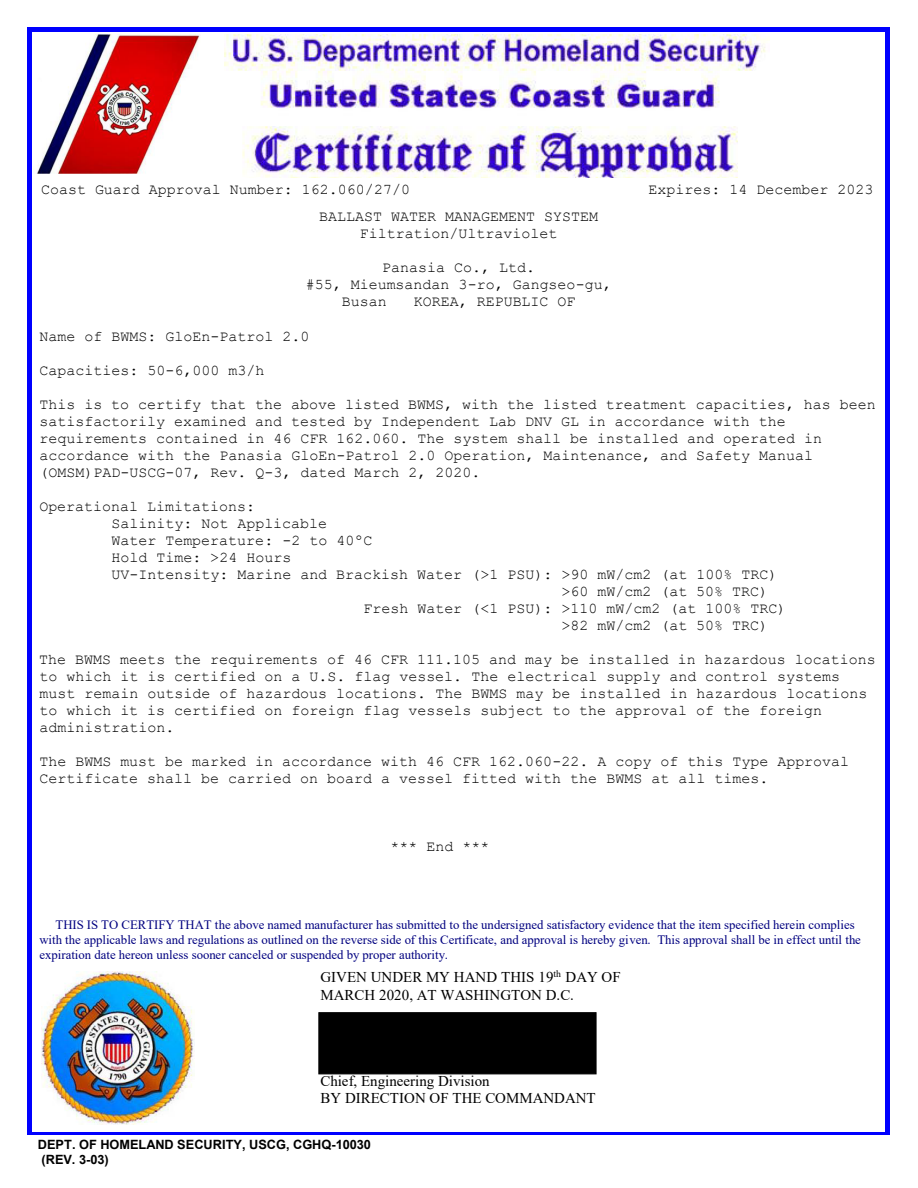
<style>
.page{position:relative;width:918px;height:1188px;background:#fff}
.page>*{position:absolute;margin:0;border:0;box-sizing:border-box;transform-origin:0 0}
.t1{font:15px/17px "Courier New";color:#000}
.t2{font:15px/17.2px "Times New Roman";color:#000}
.t3{font:12.75px/14.7px "Times New Roman";letter-spacing:.005em;color:#000080}
.t4{font:700 12.75px/14.7px "Arial";letter-spacing:-.005em;color:#000}
</style>
<div class="page">
<img style="left:37px;top:35px;width:163px;height:139px">
<img style="left:225px;top:35px;width:544px;height:142px">
<svg style="left:27px;top:27px;width:5px;height:5px"></svg>
<div style="left:32px;top:27px;width:853px;height:5px;background:#00f"></div>
<svg style="left:885px;top:27px;width:5px;height:5px"></svg>
<div style="left:27px;top:32px;width:5px;height:170px;background:#00f"></div>
<div style="left:885px;top:32px;width:5px;height:170px;background:#00f"></div>
<svg style="left:27px;top:202px;width:5px;height:3px"></svg>
<svg style="left:885px;top:202px;width:5px;height:3px"></svg>
<div style="left:27px;top:205px;width:5px;height:762px;background:#00f"></div>
<div style="left:885px;top:205px;width:5px;height:762px;background:#00f"></div>
<svg style="left:27px;top:967px;width:5px;height:5px"></svg>
<svg style="left:885px;top:967px;width:5px;height:5px"></svg>
<img style="left:41px;top:972px;width:154px;height:153px">
<div style="left:27px;top:972px;width:5px;height:153px;background:#00f"></div>
<div style="left:885px;top:972px;width:5px;height:153px;background:#00f"></div>
<svg style="left:27px;top:1125px;width:16px;height:10px"></svg>
<hr style="left:43px;top:1132px;width:167px;height:3px;background:#00f">
<hr style="left:211px;top:1132px;width:106px;height:3px;background:#00f">
<hr style="left:319px;top:1132px;width:489px;height:3px;background:#00f">
<hr style="left:810px;top:1132px;width:75px;height:3px;background:#00f">
<svg style="left:885px;top:1125px;width:5px;height:10px"></svg>
<div style="left:318px;top:1012px;width:279px;height:62px;background:#000;border:1px solid #000"></div>
<p class="t1" style="left:41px;top:180px;width:371px">Coast Guard Approval Number: 162.060/27/0</p>
<p class="t1" style="left:648px;top:180px;width:226px">Expires: 14 December 2023</p>
<p class="t1" style="left:319px;top:207px;width:280px;text-align:center">BALLAST WATER MANAGEMENT SYSTEM<br>Filtration/Ultraviolet</p>
<p class="t1" style="left:382px;top:259px;width:154px">Panasia Co., Ltd.</p>
<p class="t1" style="left:306px;top:276px;width:307px">#55, Mieumsandan 3-ro, Gangseo-gu,</p>
<p class="t1" style="left:342px;top:293px;width:46px">Busan</p>
<p class="t1" style="left:414px;top:293px;width:163px">KOREA, REPUBLIC OF</p>
<p class="t1" style="left:39px;top:327px;width:271px">Name of BWMS: GloEn-Patrol 2.0</p>
<p class="t1" style="left:39px;top:361px;width:226px">Capacities: 50-6,000 m3/h</p>
<p class="t1" style="left:39px;top:395px;width:838px">This is to certify that the above listed BWMS, with the listed treatment capacities, has been satisfactorily examined and tested by Independent Lab DNV GL in accordance with the requirements contained in 46 CFR 162.060. The system shall be installed and operated in accordance with the Panasia GloEn-Patrol 2.0 Operation, Maintenance, and Safety Manual (OMSM)PAD-USCG-07, Rev. Q-3, dated March 2, 2020.</p>
<p class="t1" style="left:39px;top:497px;width:217px">Operational Limitations:</p>
<p class="t1" style="left:111px;top:514px;width:217px">Salinity: Not Applicable</p>
<p class="t1" style="left:111px;top:531px;width:263px">Water Temperature: -2 to 40ºC</p>
<p class="t1" style="left:111px;top:548px;width:181px">Hold Time: &gt;24 Hours</p>
<p class="t1" style="left:111px;top:565px;width:667px">UV-Intensity: Marine and Brackish Water (&gt;1 PSU): &gt;90 mW/cm2 (at 100% TRC)</p>
<p class="t1" style="left:561px;top:582px;width:208px">&gt;60 mW/cm2 (at 50% TRC)</p>
<p class="t1" style="left:363px;top:599px;width:424px">Fresh Water (&lt;1 PSU): &gt;110 mW/cm2 (at 100% TRC)</p>
<p class="t1" style="left:561px;top:616px;width:208px">&gt;82 mW/cm2 (at 50% TRC)</p>
<p class="t1" style="left:39px;top:650px;width:838px">The BWMS meets the requirements of 46 CFR 111.105 and may be installed in hazardous locations to which it is certified on a U.S. flag vessel. The electrical supply and control systems must remain outside of hazardous locations. The BWMS may be installed in hazardous locations to which it is certified on foreign flag vessels subject to the approval of the foreign administration.</p>
<p class="t1" style="left:39px;top:752px;width:811px">The BWMS must be marked in accordance with 46 CFR 162.060-22. A copy of this Type Approval<br>Certificate shall be carried on board a vessel fitted with the BWMS at all times.</p>
<p class="t1" style="left:390px;top:837px;width:100px">*** End ***</p>
<p class="t3" style="left:39px;top:917px;width:823px;text-indent:16px">THIS IS TO CERTIFY THAT the above named manufacturer has submitted to the undersigned satisfactory evidence that the item specified herein complies with the applicable laws and regulations as outlined on the reverse side of this Certificate, and approval is hereby given. This approval shall be in effect until the expiration date hereon unless sooner canceled or suspended by proper authority.</p>
<p class="t2" style="left:320px;top:968px;width:302px">GIVEN UNDER MY HAND THIS 19<sup>th</sup> DAY OF<br>MARCH 2020, AT WASHINGTON D.C.</p>
<p class="t2" style="left:320px;top:1072px;width:277px">Chief, Engineering Division<br>BY DIRECTION OF THE COMMANDANT</p>
<p class="t4" style="left:38px;top:1138px;width:335px">DEPT. OF HOMELAND SECURITY, USCG, CGHQ-10030 (REV. 3-03)</p>
</div>
